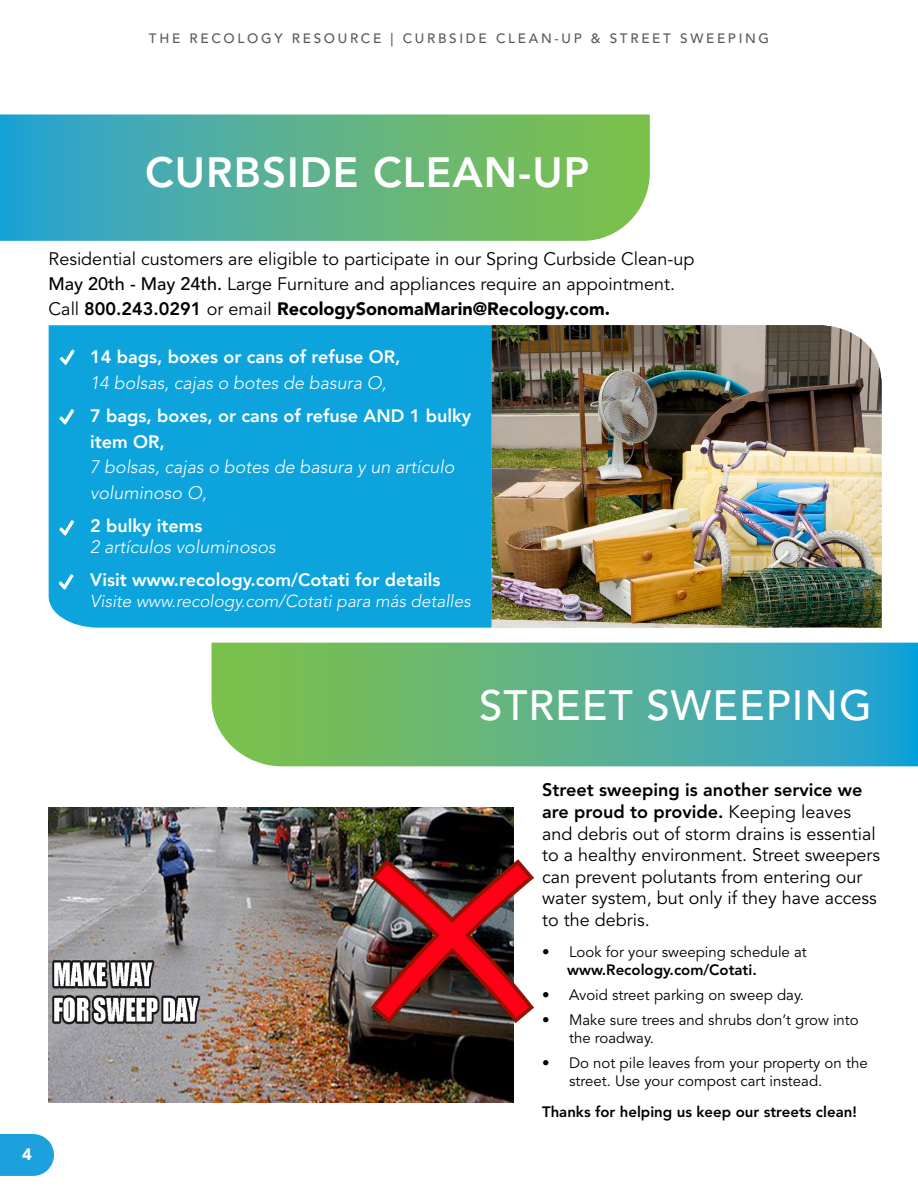
<style>
.page{position:relative;width:918px;height:1188px;background:#fff}
.page>*{position:absolute;margin:0;border:0;box-sizing:border-box;transform-origin:0 0}
.t1{font:800 42px "Avenir LT Std";letter-spacing:.025em;color:#fff}
.t2{font:500 42px "Avenir LT Std";letter-spacing:.025em;color:#fff}
.t3{font:18px/21.6px "Avenir LT Std";color:#000}
.t4{font:800 18px/25.8px "Avenir";color:#fff}
.t5{font:italic 300 18px/25.8px "Avenir LT Std";color:#fff}
.t6{font:900 18px "Avenir";color:#000}
.t7{font:italic 300 17.25px "Avenir LT Std";color:#fff}
.t8{font:900 16.5px "Avenir";color:#fff}
.t9{font:15px/18px "Avenir LT Std";color:#000}
.t10{font:800 15px "Avenir LT Std";color:#000}
.t11{font:500 13.5px "Avenir LT Std";letter-spacing:.2em;color:#58595b}
.s1{font-weight:500}
.s2{font-family:"Avenir LT Std";font-weight:400}
.s3{font-family:"Avenir LT Std";font-weight:800}
.s4{font-weight:800}
</style>
<div class="page">
<svg style="left:0;top:114px;width:650px;height:127px;background:#5ab38e"></svg>
<svg style="left:0;top:1134px;width:54px;height:42px;background:#30a8de"></svg>
<img style="left:492px;top:325px;width:390px;height:303px">
<div style="left:49px;top:325px;width:443px;height:303px;background:#0da4dd"></div>
<svg style="left:60px;top:350px;width:15px;height:15px"></svg>
<svg style="left:59px;top:409px;width:15px;height:16px"></svg>
<svg style="left:59px;top:520px;width:15px;height:16px"></svg>
<svg style="left:212px;top:643px;width:706px;height:123px;background:#59b28e"></svg>
<img style="left:49px;top:807px;width:464px;height:295px">
<img style="left:350px;top:852px;width:183px;height:170px">
<svg style="left:59px;top:574px;width:15px;height:16px"></svg>
<p class="t11" style="left:149px;top:30px;width:622px">THE RECOLOGY RESOURCE | CURBSIDE CLEAN-UP &amp; STREET SWEEPING</p>
<h1 class="t1" style="left:145px;top:147px;width:446px">CURBSIDE CLEAN-UP</h1>
<p class="t3" style="left:49px;top:247px;width:647px;line-height:24.8px">Residential customers are eligible to participate in our Spring Curbside Clean-up<br><span class="s1">May 20th - May 24th.</span> Large Furniture and appliances require an appointment.</p>
<p class="t6" style="left:49px;top:293px;width:563px"><span class="s2">Call</span> <span class="s3">800.243.0291</span> <span class="s2">or email</span> RecologySonomaMarin@Recology.com.</p>
<p class="t4" style="left:90px;top:344px;width:312px">14 bags, boxes or cans of refuse OR,</p>
<p class="t5" style="left:90px;top:370px;width:298px">14 bolsas, cajas o botes de basura O,</p>
<p class="t4" style="left:90px;top:403px;width:382px">7 bags, boxes, or cans of refuse AND 1 bulky item OR,</p>
<p class="t5" style="left:90px;top:455px;width:366px">7 bolsas, cajas o botes de basura y un artículo voluminoso O,</p>
<p class="t4" style="left:90px;top:513px;width:114px">2 bulky items</p>
<p class="t5" style="left:90px;top:534px;width:187px">2 artículos voluminosos</p>
<p class="t4" style="left:90px;top:567px;width:352px">Visit www.recology.com/Cotati for details</p>
<p class="t7" style="left:90px;top:591px;width:382px">Visite www.recology.com/Cotati para más detalles</p>
<p class="t8" style="left:22px;top:1140px;width:11px">4</p>
<h1 class="t2" style="left:479px;top:682px;width:394px">STREET SWEEPING</h1>
<p class="t3" style="left:542px;top:780px;width:339px"><span class="s4">Street sweeping is another service we are proud to provide.</span> Keeping leaves and debris out of storm drains is essential to a healthy environment. Street sweepers can prevent polutants from entering our water system, but only if they have access to the debris.</p>
<p class="t9" style="left:542px;top:944px;width:266px">• Look for your sweeping schedule at</p>
<p class="t10" style="left:567px;top:961px;width:191px">www.Recology.com/Cotati.</p>
<p class="t9" style="left:542px;top:986px;width:264px">• Avoid street parking on sweep day.</p>
<p class="t9" style="left:569px;top:1011px;width:291px;text-indent:-27px">• Make sure trees and shrubs don’t grow into the roadway.</p>
<p class="t9" style="left:569px;top:1054px;width:300px;text-indent:-27px">• Do not pile leaves from your property on the street. Use your compost cart instead.</p>
<p class="t10" style="left:542px;top:1103px;width:316px">Thanks for helping us keep our streets clean!</p>
</div>
